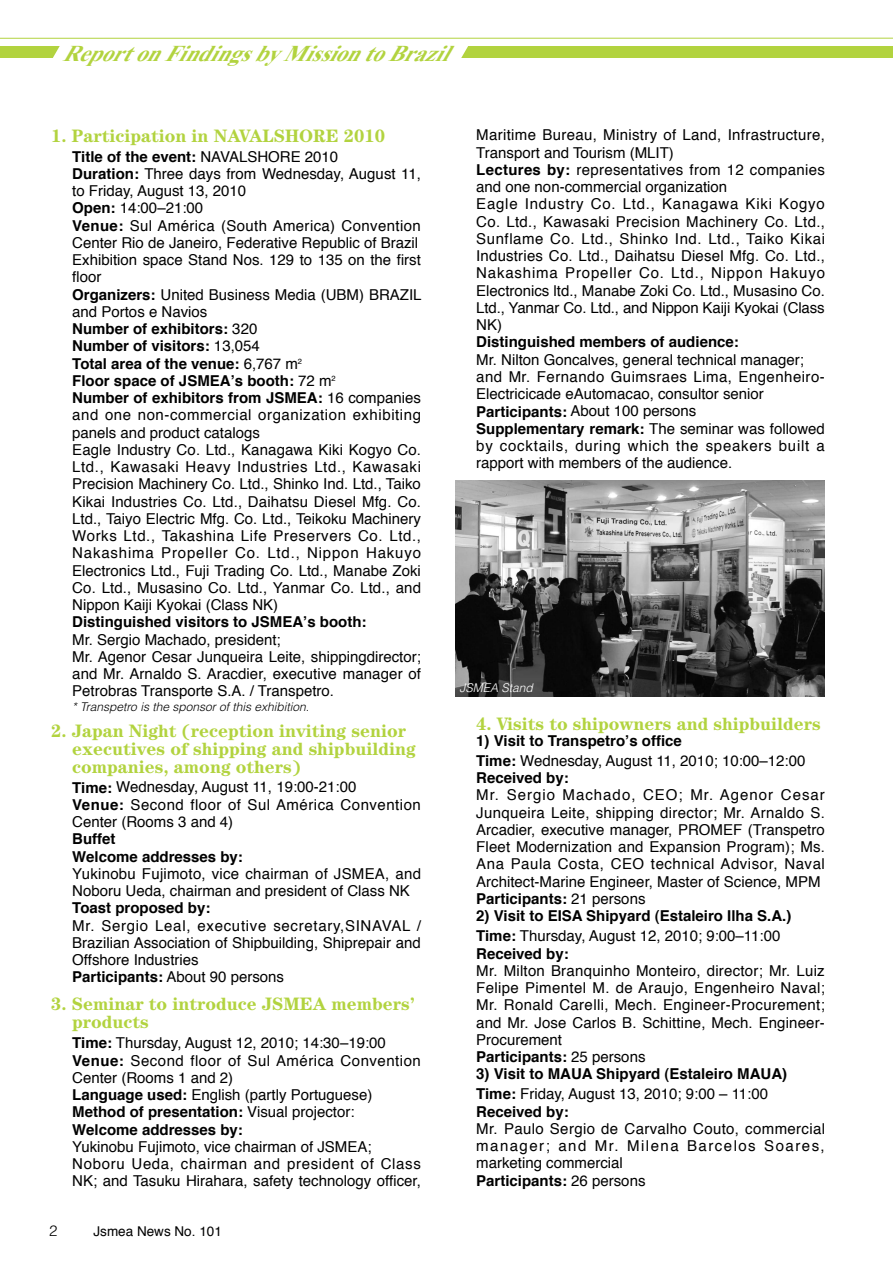
<style>
.page{position:relative;width:893px;height:1263px;background:#fff}
.page>*{position:absolute;margin:0;border:0;box-sizing:border-box;transform-origin:0 0}
.t1{font:italic 700 22.5px "Times New Roman";color:#b2d33f}
.t2{font:700 18px/18px "Century";color:#b2d33f}
.t3{font:15px/17.2px "Helvetica";letter-spacing:.005em;color:#000}
.t4{font:700 15px/20.1px "Helvetica";color:#000}
.t5{font:15px/17.2px "Helvetica";letter-spacing:.025em;color:#000}
.t6{font:300 15px "Helvetica";color:#000}
.t7{font:13.5px "Helvetica";color:#000}
.t8{font:italic 300 12px "Helvetica";color:#000}
.t9{font:italic 300 12px "Helvetica";color:#fff}
.s1{font-weight:700}
.s2{font-weight:400}
</style>
<div class="page">
<div style="left:0;top:46px;width:893px;height:12px;background:#b2d33f"></div>
<hr style="left:0;top:38px;width:893px;height:1px;background:#b2d33f">
<div style="left:53px;top:46px;width:415px;height:12px;background:#fff"></div>
<img style="left:455px;top:480px;width:370px;height:217px">
<h1 class="t1" style="left:62px;top:38px;width:404px">ReportonFindingsbyMissiontoBrazil</h1>
<p class="t2" style="left:51px;top:126px;width:336px">1. Participation in NAVALSHORE 2010</p>
<p class="t3" style="left:72px;top:148px;width:351px"><span class="s1">Title of the event:</span> NAVALSHORE 2010<br><span class="s1">Duration:</span> Three days from Wednesday, August 11, to Friday, August 13, 2010<br><span class="s1">Open:</span> 14:00–21:00<br><span class="s1">Venue:</span> Sul América (South America) Convention Center Rio de Janeiro, Federative Republic of Brazil Exhibition space Stand Nos. 129 to 135 on the first floor<br><span class="s1">Organizers:</span> United Business Media (UBM) BRAZIL and Portos e Navios<br><span class="s1">Number of exhibitors:</span> 320<br><span class="s1">Number of visitors:</span> 13,054<br><span class="s1">Total area of the venue:</span> 6,767 m<sup>2<br></sup><span class="s1">Floor space of JSMEA’s booth:</span> 72 m<sup>2<br></sup><span class="s1">Number of exhibitors from JSMEA:</span> 16 companies and one non-commercial organization exhibiting panels and product catalogs<br>Eagle Industry Co. Ltd., Kanagawa Kiki Kogyo Co.<br>Ltd., Kawasaki Heavy Industries Ltd., Kawasaki Precision Machinery Co. Ltd., Shinko Ind. Ltd., Taiko Kikai Industries Co. Ltd., Daihatsu Diesel Mfg. Co.<br>Ltd., Taiyo Electric Mfg. Co. Ltd., Teikoku Machinery Works Ltd., Takashina Life Preservers Co. Ltd., Nakashima Propeller Co. Ltd., Nippon Hakuyo Electronics Ltd., Fuji Trading Co. Ltd., Manabe Zoki Co. Ltd., Musasino Co. Ltd., Yanmar Co. Ltd., and Nippon Kaiji Kyokai (Class NK)</p>
<p class="t4" style="left:72px;top:612px;width:296px">Distinguished visitors to JSMEA’s booth:</p>
<p class="t3" style="left:72px;top:631px;width:350px">Mr. Sergio Machado, president;<br>Mr. Agenor Cesar Junqueira Leite, shippingdirector; and Mr. Arnaldo S. Aracdier, executive manager of Petrobras Transporte S.A. / Transpetro.</p>
<p class="t8" style="left:72px;top:699px;width:238px">* Transpetro is the sponsor of this exhibition.</p>
<p class="t2" style="left:72px;top:721px;width:345px;text-indent:-21px">2. Japan Night (reception inviting senior executives of shipping and shipbuilding companies, among others)</p>
<p class="t3" style="left:72px;top:779px;width:350px"><span class="s1">Time:</span> Wednesday, August 11, 19:00-21:00<br><span class="s1">Venue:</span> Second floor of Sul América Convention<br>Center (Rooms 3 and 4)</p>
<p class="t4" style="left:72px;top:830px;width:172px;line-height:17.2px">Buffet<br>Welcome addresses by:</p>
<p class="t3" style="left:72px;top:865px;width:350px">Yukinobu Fujimoto, vice chairman of JSMEA, and<br>Noboru Ueda, chairman and president of Class NK</p>
<p class="t4" style="left:72px;top:898px;width:140px">Toast proposed by:</p>
<p class="t3" style="left:72px;top:917px;width:350px">Mr. Sergio Leal, executive secretary,SINAVAL / Brazilian Association of Shipbuilding, Shiprepair and Offshore Industries<br><span class="s1">Participants:</span> About 90 persons</p>
<p class="t2" style="left:72px;top:995px;width:344px;text-indent:-21px">3. Seminar to introduce JSMEA members’ products</p>
<p class="t3" style="left:72px;top:1035px;width:350px"><span class="s1">Time:</span> Thursday, August 12, 2010; 14:30–19:00<br><span class="s1">Venue:</span> Second floor of Sul América Convention Center (Rooms 1 and 2)<br><span class="s1">Language used:</span> English (partly Portuguese)<br><span class="s1">Method of presentation:</span> Visual projector:<br><span class="s1">Welcome addresses by:</span></p>
<p class="t3" style="left:72px;top:1138px;width:350px">Yukinobu Fujimoto, vice chairman of JSMEA;<br>Noboru Ueda, chairman and president of Class<br>NK; and Tasuku Hirahara, safety technology officer,</p>
<p class="t6" style="left:49px;top:1221px;width:10px">2</p>
<p class="t7" style="left:94px;top:1220px;width:130px">Jsmea News No. 101</p>
<p class="t3" style="left:476px;top:127px;width:350px">Maritime Bureau, Ministry of Land, Infrastructure, Transport and Tourism (MLIT)<br><span class="s1">Lectures by:</span> representatives from 12 companies and one non-commercial organization<br>Eagle Industry Co. Ltd., Kanagawa Kiki Kogyo Co. Ltd., Kawasaki Precision Machinery Co. Ltd., Sunflame Co. Ltd., Shinko Ind. Ltd., Taiko Kikai Industries Co. Ltd., Daihatsu Diesel Mfg. Co. Ltd., Nakashima Propeller Co. Ltd., Nippon Hakuyo Electronics ltd., Manabe Zoki Co. Ltd., Musasino Co.<br>Ltd., Yanmar Co. Ltd., and Nippon Kaiji Kyokai (Class NK)</p>
<p class="t4" style="left:476px;top:332px;width:264px">Distinguished members of audience:</p>
<p class="t3" style="left:476px;top:351px;width:350px">Mr. Nilton Goncalves, general technical manager; and Mr. Fernando Guimsraes Lima, Engenheiro-Electricicade eAutomacao, consultor senior <span class="s1">Participants:</span> About 100 persons<br><span class="s1">Supplementary remark:</span> The seminar was followed by cocktails, during which the speakers built a rapport with members of the audience.</p>
<p class="t9" style="left:460px;top:681px;width:75px">JSMEA Stand</p>
<p class="t2" style="left:476px;top:715px;width:346px">4. Visits to shipowners and shipbuilders</p>
<p class="t3" style="left:476px;top:731px;width:331px;line-height:20.1px"><span class="s1">1) Visit to Transpetro’s office<br>Time:</span> Wednesday, August 11, 2010; 10:00–12:00</p>
<p class="t4" style="left:476px;top:768px;width:94px">Received by:</p>
<p class="t3" style="left:476px;top:787px;width:350px">Mr. Sergio Machado, CEO; Mr. Agenor Cesar Junqueira Leite, shipping director; Mr. Arnaldo S.<br>Arcadier, executive manager, PROMEF (Transpetro Fleet Modernization and Expansion Program); Ms.<br>Ana Paula Costa, CEO technical Advisor, Naval Architect-Marine Engineer, Master of Science, MPM <span class="s1">Participants:</span> 21 persons</p>
<p class="t4" style="left:476px;top:906px;width:317px">2) Visit to EISA Shipyard (Estaleiro Ilha S.A.)<br>Time: <span class="s2">Thursday, August 12, 2010; 9:00–11:00</span></p>
<p class="t4" style="left:476px;top:943px;width:94px">Received by:</p>
<p class="t3" style="left:476px;top:962px;width:350px">Mr. Milton Branquinho Monteiro, director; Mr. Luiz Felipe Pimentel M. de Araujo, Engenheiro Naval; Mr. Ronald Carelli, Mech. Engineer-Procurement; and Mr. Jose Carlos B. Schittine, Mech. Engineer-Procurement<br><span class="s1">Participants:</span> 25 persons</p>
<p class="t4" style="left:476px;top:1064px;width:312px">3) Visit to MAUA Shipyard (Estaleiro MAUA)<br>Time: <span class="s2">Friday, August 13, 2010; 9:00 – 11:00</span></p>
<p class="t4" style="left:476px;top:1101px;width:94px">Received by:</p>
<p class="t5" style="left:476px;top:1120px;width:350px">Mr. Paulo Sergio de Carvalho Couto, commercial manager; and Mr. Milena Barcelos Soares, marketing commercial<br><span class="s1">Participants:</span> 26 persons</p>
</div>
